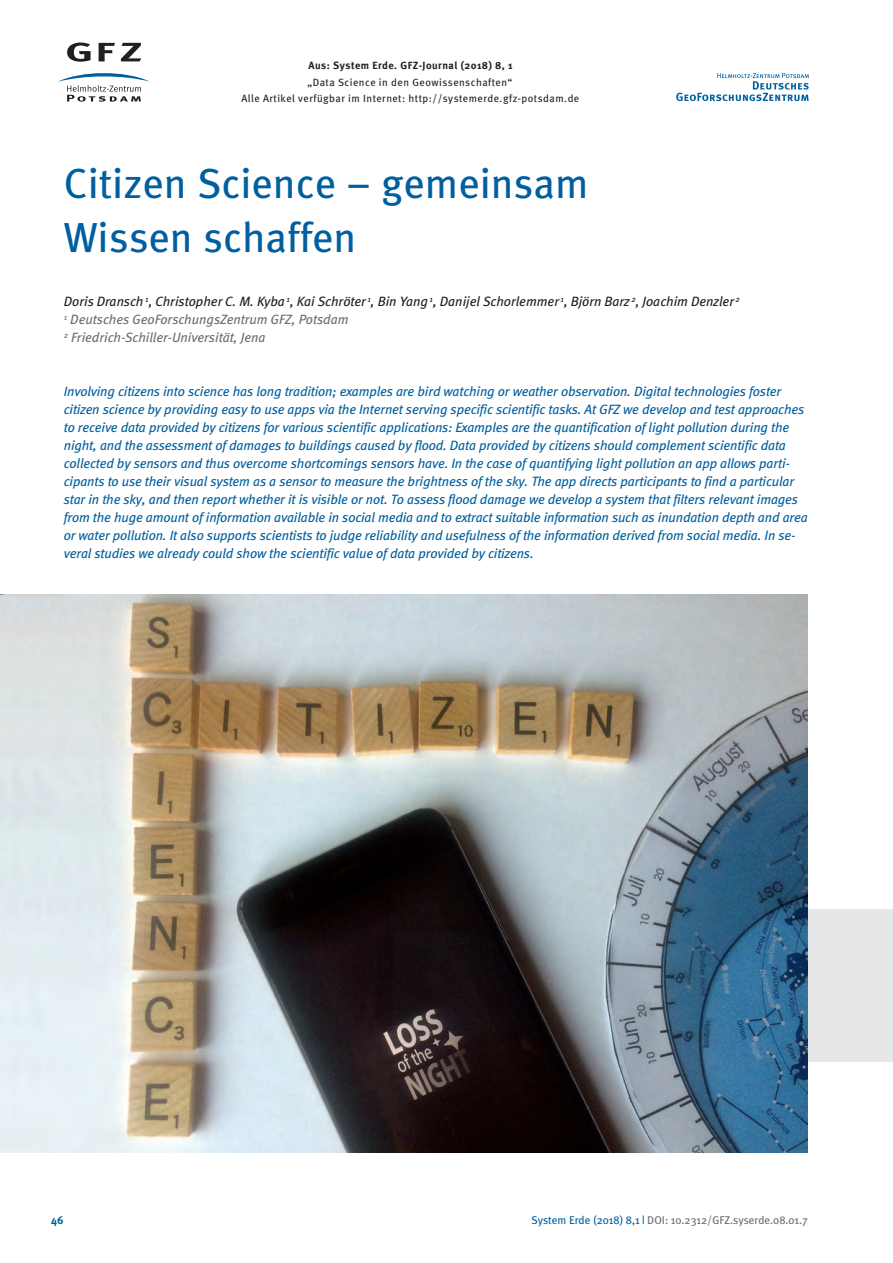
<style>
.page{position:relative;width:893px;height:1263px;background:#fff}
.page>*{position:absolute;margin:0;border:0;box-sizing:border-box;transform-origin:0 0}
.t1{font:42px/54px "Meta";color:#005f9f}
.t2{font:italic 13.5px/18px "Meta";letter-spacing:-.01em;color:#005f9f}
.t3{font:italic 13.5px/18px "Meta";color:#231f20}
.t4{font:11.25px "Meta Plus";color:#6c6d70}
.t5{font:700 11.25px "Meta";color:#005f9f}
.t6{font:10.5px/16.5px "Meta";letter-spacing:.045em;color:#231f20;text-align:center}
.t7{font:700 10.5px "Meta";letter-spacing:.045em;color:#231f20}
.s1{color:#6c6d70}
.s2{color:#005f9f}
</style>
<div class="page">
<div style="left:595px;top:909px;width:298px;height:153px;background:#e6e7e9"></div>
<img style="left:0;top:594px;width:808px;height:558px">
<svg style="left:67px;top:43px;width:24px;height:19px"></svg>
<svg style="left:99px;top:43px;width:16px;height:18px"></svg>
<svg style="left:121px;top:43px;width:20px;height:18px"></svg>
<svg style="left:58px;top:73px;width:91px;height:29px"></svg>
<svg style="left:676px;top:73px;width:133px;height:28px"></svg>
<p class="t7" style="left:309px;top:59px;width:206px">Aus: System Erde. GFZ-Journal (2018) 8, 1</p>
<p class="t6" style="left:241px;top:74px;width:339px">„Data Science in den Geowissenschaften“<br>Alle Artikel verfügbar im Internet: http://systemerde.gfz-potsdam.de</p>
<h1 class="t1" style="left:64px;top:155px;width:526px">Citizen Science – gemeinsam<br>Wissen schaffen</h1>
<p class="t3" style="left:64px;top:292px;width:678px">Doris Dransch <sup>1</sup>, Christopher C. M. Kyba <sup>1</sup>, Kai Schröter <sup>1</sup>, Bin Yang <sup>1</sup>, Danijel Schorlemmer <sup>1</sup>, Björn Barz <sup>2</sup>, Joachim Denzler <sup>2<br></sup><sup>1</sup> <span class="s1">Deutsches GeoForschungsZentrum GFZ, Potsdam<br></span><sup>2</sup> <span class="s1">Friedrich-Schiller-Universität, Jena</span></p>
<p class="t2" style="left:64px;top:382px;width:745px">Involving citizens into science has long tradition; examples are bird watching or weather observation. Digital technologies foster citizen science by providing easy to use apps via the Internet serving specific scientific tasks. At GFZ we develop and test approaches to receive data provided by citizens for various scientific applications: Examples are the quantification of light pollution during the night, and the assessment of damages to buildings caused by flood. Data provided by citizens should complement scientific data collected by sensors and thus overcome shortcomings sensors have. In the case of quantifying light pollution an app allows parti&shy;cipants to use their visual system as a sensor to measure the brightness of the sky. The app directs participants to find a particular star in the sky, and then report whether it is visible or not. To assess flood damage we develop a system that filters relevant images from the huge amount of information available in social media and to extract suitable information such as inundation depth and area or water pollution. It also supports scientists to judge reliability and usefulness of the information derived from social media. In se&shy;veral studies we already could show the scientific value of data provided by citizens.</p>
<p class="t5" style="left:51px;top:1213px;width:14px">46</p>
<p class="t4" style="left:531px;top:1214px;width:278px"><span class="s2">System Erde (2018) 8,1 |</span> DOI: 10.2312/GFZ.syserde.08.01.7</p>
</div>
